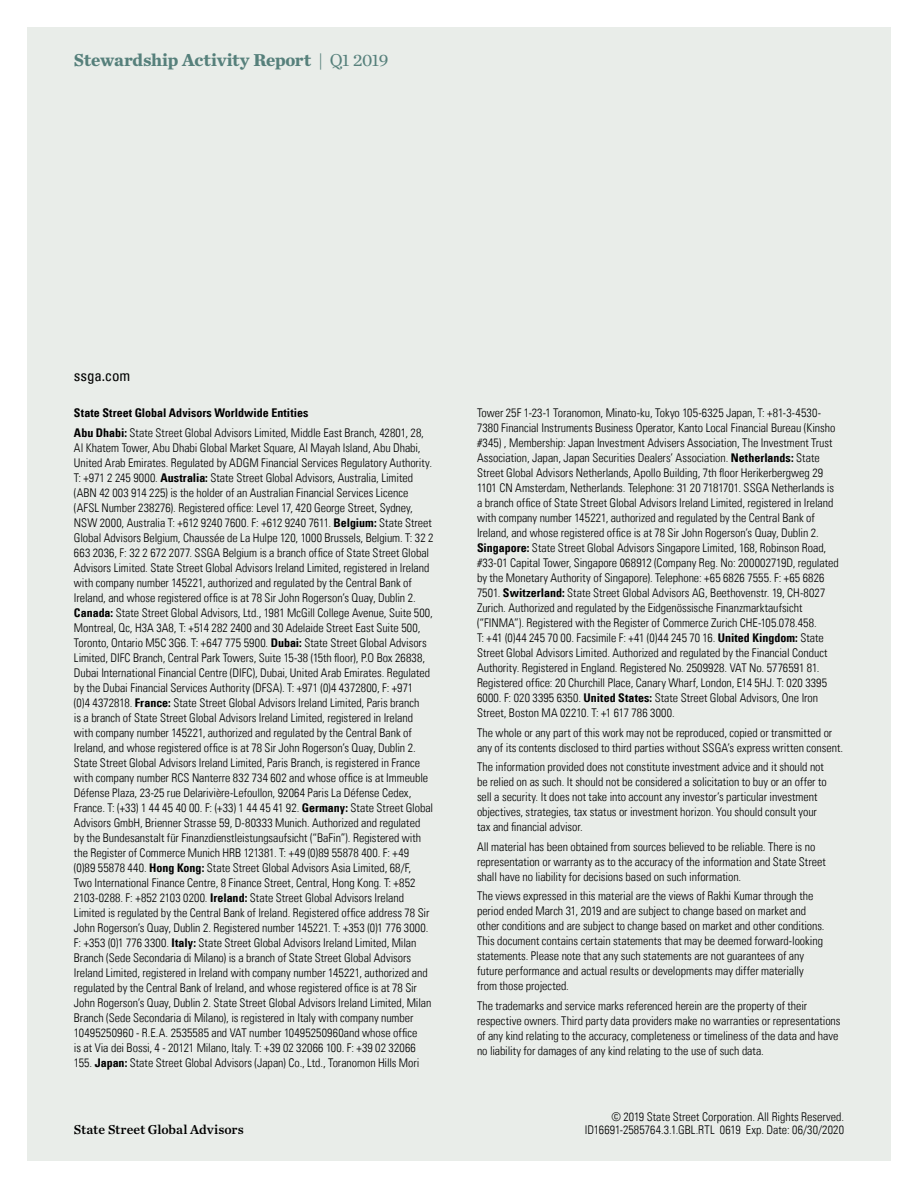
<style>
.page{position:relative;width:918px;height:1188px;background:#fff}
.page>*{position:absolute;margin:0;border:0;box-sizing:border-box;transform-origin:0 0}
.t1{font:700 18px "Chronicle Text G1";letter-spacing:-.01em;color:#56807b}
.t2{font:condensed 15px "Univers Com 57";letter-spacing:-.01em;color:#000}
.t3{font:13.5px "Chronicle Text G1 Semi";color:#000}
.t4{font:12px/15px "Univers Com 47 Light Cond";color:#000}
.t5{font:12px "Univers Com 67 Bold Cond";letter-spacing:.005em;color:#000}
.s1{font-weight:400}
.s2{font-family:"Univers Com 67 Bold Cond"}
</style>
<div class="page">
<div style="left:27px;top:27px;width:864px;height:1134px;background:#e9ede9"></div>
<h1 class="t1" style="left:74px;top:45px;width:316px">Stewardship Activity Report <span class="s1">| Q1 2019</span></h1>
<p class="t2" style="left:74px;top:366px;width:58px">ssga.com</p>
<p class="t5" style="left:74px;top:406px;width:236px">State Street Global Advisors Worldwide Entities</p>
<p class="t4" style="left:74px;top:425px;width:361px"><span class="s2">Abu Dhabi:</span> State Street Global Advisors Limited, Middle East Branch, 42801, 28, Al Khatem Tower, Abu Dhabi Global Market Square, Al Mayah Island, Abu Dhabi, United Arab Emirates. Regulated by ADGM Financial Services Regulatory Authority.<br>T: +971 2 245 9000. <span class="s2">Australia:</span> State Street Global Advisors, Australia, Limited (ABN 42 003 914 225) is the holder of an Australian Financial Services Licence (AFSL Number 238276). Registered office: Level 17, 420 George Street, Sydney, NSW 2000, Australia T: +612 9240 7600. F: +612 9240 7611. <span class="s2">Belgium:</span> State Street Global Advisors Belgium, Chaussée de La Hulpe 120, 1000 Brussels, Belgium. T: 32 2<br>663 2036, F: 32 2 672 2077. SSGA Belgium is a branch office of State Street Global Advisors Limited. State Street Global Advisors Ireland Limited, registered in Ireland with company number 145221, authorized and regulated by the Central Bank of Ireland, and whose registered office is at 78 Sir John Rogerson’s Quay, Dublin 2.<br><span class="s2">Canada:</span> State Street Global Advisors, Ltd., 1981 McGill College Avenue, Suite 500, Montreal, Qc, H3A 3A8, T: +514 282 2400 and 30 Adelaide Street East Suite 500, Toronto, Ontario M5C 3G6. T: +647 775 5900. <span class="s2">Dubai:</span> State Street Global Advisors Limited, DIFC Branch, Central Park Towers, Suite 15-38 (15th floor), P.O Box 26838, Dubai International Financial Centre (DIFC), Dubai, United Arab Emirates. Regulated by the Dubai Financial Services Authority (DFSA). T: +971 (0)4 4372800, F: +971<br>(0)4 4372818. <span class="s2">France:</span> State Street Global Advisors Ireland Limited, Paris branch<br>is a branch of State Street Global Advisors Ireland Limited, registered in Ireland with company number 145221, authorized and regulated by the Central Bank of Ireland, and whose registered office is at 78 Sir John Rogerson’s Quay, Dublin 2.<br>State Street Global Advisors Ireland Limited, Paris Branch, is registered in France with company number RCS Nanterre 832 734 602 and whose office is at Immeuble Défense Plaza, 23-25 rue Delarivière-Lefoullon, 92064 Paris La Défense Cedex, France. T: (+33) 1 44 45 40 00. F: (+33) 1 44 45 41 92. <span class="s2">Germany:</span> State Street Global Advisors GmbH, Brienner Strasse 59, D-80333 Munich. Authorized and regulated<br>by the Bundesanstalt für Finanzdienstleistungsaufsicht (“BaFin”). Registered with the Register of Commerce Munich HRB 121381. T: +49 (0)89 55878 400. F: +49 (0)89 55878 440. <span class="s2">Hong Kong:</span> State Street Global Advisors Asia Limited, 68/F,<br>Two International Finance Centre, 8 Finance Street, Central, Hong Kong. T: +852<br>2103-0288. F: +852 2103 0200. <span class="s2">Ireland:</span> State Street Global Advisors Ireland Limited is regulated by the Central Bank of Ireland. Registered office address 78 Sir John Rogerson’s Quay, Dublin 2. Registered number 145221. T: +353 (0)1 776 3000.<br>F: +353 (0)1 776 3300. <span class="s2">Italy:</span> State Street Global Advisors Ireland Limited, Milan Branch (Sede Secondaria di Milano) is a branch of State Street Global Advisors Ireland Limited, registered in Ireland with company number 145221, authorized and regulated by the Central Bank of Ireland, and whose registered office is at 78 Sir John Rogerson’s Quay, Dublin 2. State Street Global Advisors Ireland Limited, Milan Branch (Sede Secondaria di Milano), is registered in Italy with company number 10495250960 - R.E.A. 2535585 and VAT number 10495250960and whose office<br>is at Via dei Bossi, 4 - 20121 Milano, Italy. T: +39 02 32066 100. F: +39 02 32066<br>155. <span class="s2">Japan:</span> State Street Global Advisors (Japan) Co., Ltd., Toranomon Hills Mori</p>
<p class="t3" style="left:74px;top:1119px;width:171px">State Street Global Advisors</p>
<p class="t4" style="left:477px;top:406px;width:363px">Tower 25F 1-23-1 Toranomon, Minato-ku, Tokyo 105-6325 Japan, T: +81-3-4530- 7380 Financial Instruments Business Operator, Kanto Local Financial Bureau (Kinsho #345) , Membership: Japan Investment Advisers Association, The Investment Trust Association, Japan, Japan Securities Dealers’ Association. <span class="s2">Netherlands:</span> State Street Global Advisors Netherlands, Apollo Building, 7th floor Herikerbergweg 29<br>1101 CN Amsterdam, Netherlands. Telephone: 31 20 7181701. SSGA Netherlands is a branch office of State Street Global Advisors Ireland Limited, registered in Ireland with company number 145221, authorized and regulated by the Central Bank of Ireland, and whose registered office is at 78 Sir John Rogerson’s Quay, Dublin 2.<br><span class="s2">Singapore:</span> State Street Global Advisors Singapore Limited, 168, Robinson Road, #33-01 Capital Tower, Singapore 068912 (Company Reg. No: 200002719D, regulated by the Monetary Authority of Singapore). Telephone: +65 6826 7555. F: +65 6826<br>7501. <span class="s2">Switzerland:</span> State Street Global Advisors AG, Beethovenstr. 19, CH-8027<br>Zurich. Authorized and regulated by the Eidgenössische Finanzmarktaufsicht (“FINMA”). Registered with the Register of Commerce Zurich CHE-105.078.458.<br>T: +41 (0)44 245 70 00. Facsimile F: +41 (0)44 245 70 16. <span class="s2">United Kingdom:</span> State Street Global Advisors Limited. Authorized and regulated by the Financial Conduct Authority. Registered in England. Registered No. 2509928. VAT No. 5776591 81.<br>Registered office: 20 Churchill Place, Canary Wharf, London, E14 5HJ. T: 020 3395<br>6000. F: 020 3395 6350. <span class="s2">United States:</span> State Street Global Advisors, One Iron Street, Boston MA 02210. T: +1 617 786 3000.</p>
<p class="t4" style="left:477px;top:725px;width:368px">The whole or any part of this work may not be reproduced, copied or transmitted or any of its contents disclosed to third parties without SSGA’s express written consent.</p>
<p class="t4" style="left:477px;top:760px;width:351px">The information provided does not constitute investment advice and it should not be relied on as such. It should not be considered a solicitation to buy or an offer to sell a security. It does not take into account any investor’s particular investment objectives, strategies, tax status or investment horizon. You should consult your tax and financial advisor.</p>
<p class="t4" style="left:477px;top:839px;width:350px">All material has been obtained from sources believed to be reliable. There is no representation or warranty as to the accuracy of the information and State Street shall have no liability for decisions based on such information.</p>
<p class="t4" style="left:477px;top:889px;width:349px">The views expressed in this material are the views of Rakhi Kumar through the period ended March 31, 2019 and are subject to change based on market and other conditions and are subject to change based on market and other conditions.<br>This document contains certain statements that may be deemed forward-looking statements. Please note that any such statements are not guarantees of any future performance and actual results or developments may differ materially from those projected.</p>
<p class="t4" style="left:477px;top:998px;width:365px">The trademarks and service marks referenced herein are the property of their respective owners. Third party data providers make no warranties or representations of any kind relating to the accuracy, completeness or timeliness of the data and have no liability for damages of any kind relating to the use of such data.</p>
<p class="t4" style="left:585px;top:1110px;width:261px;line-height:13.5px;text-align:right">© 2019 State Street Corporation. All Rights Reserved.<br>ID16691-2585764.3.1.GBL.RTL 0619 Exp. Date: 06/30/2020</p>
</div>
